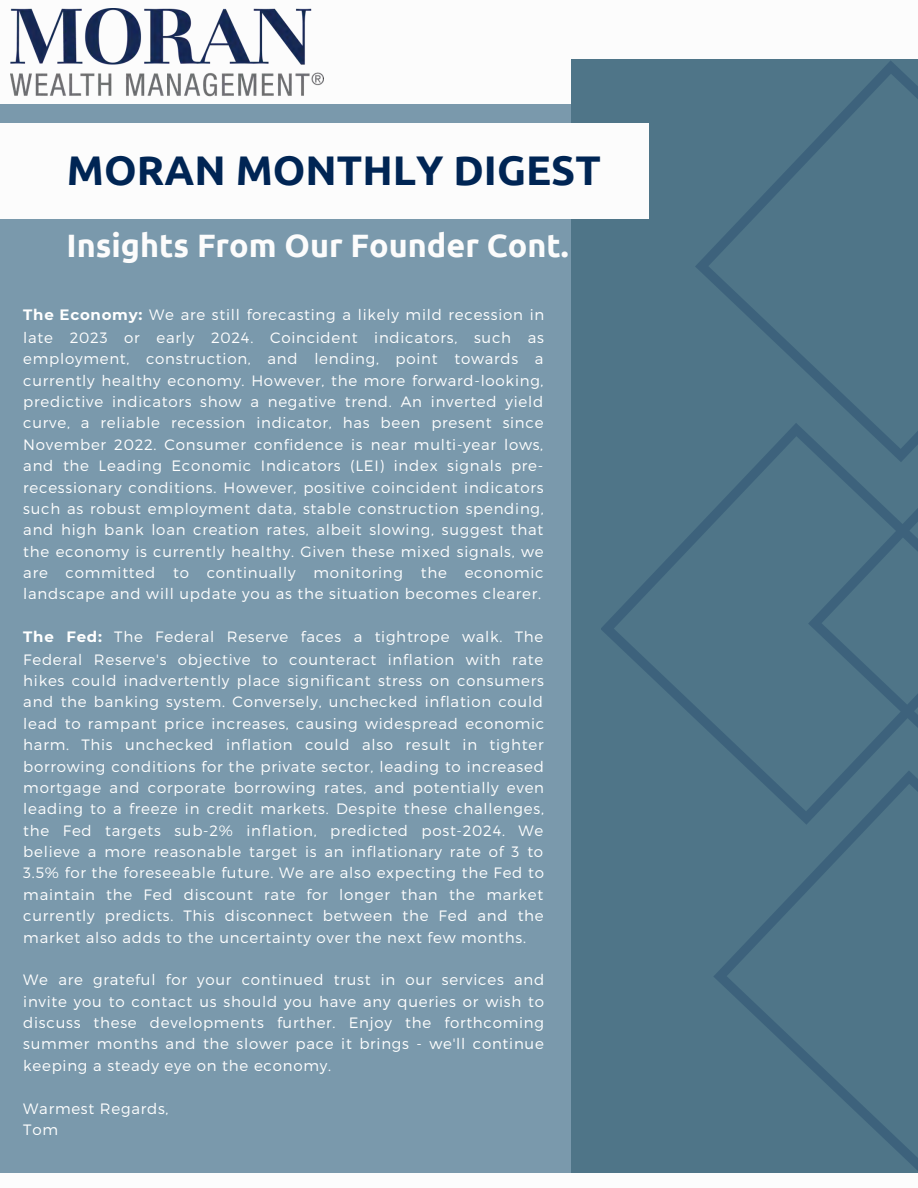
<style>
.page{position:relative;width:918px;height:1188px;background:#fff}
.page>*{position:absolute;margin:0;border:0;box-sizing:border-box;transform-origin:0 0}
.t1{font:700 41.4px "Ubuntu";color:#002554}
.t2{font:700 32.4px "Ubuntu";color:#fcfcfc}
.t3{font:300 15px/21.5px "Montserrat";letter-spacing:.05em;color:#fff;text-align:justify}
.s1{font-weight:700}
</style>
<div class="page">
<div style="left:0;top:104px;width:571px;height:1069px;background:#7a99ac"></div>
<div style="left:571px;top:59px;width:347px;height:1114px;background:#4f7588"></div>
<div style="left:0;top:123px;width:649px;height:96px;background:#fcfcfc"></div>
<svg style="left:695px;top:61px;width:223px;height:351px"></svg>
<svg style="left:714px;top:830px;width:204px;height:341px"></svg>
<svg style="left:601px;top:412px;width:317px;height:418px"></svg>
<img style="left:11px;top:8px;width:312px;height:89px">
<p class="t1" style="left:67px;top:147px;width:535px">MORAN MONTHLY DIGEST</p>
<p class="t2" style="left:67px;top:227px;width:504px">Insights From Our Founder Cont.</p>
<p class="t3" style="left:23px;top:304px;width:522px"><span class="s1">The Economy:</span> We are still forecasting a likely mild recession in late 2023 or early 2024. Coincident indicators, such as employment, construction, and lending, point towards a currently healthy economy. However, the more forward-looking, predictive indicators show a negative trend. An inverted yield curve, a reliable recession indicator, has been present since November 2022. Consumer confidence is near multi-year lows, and the Leading Economic Indicators (LEI) index signals pre&shy;recessionary conditions. However, positive coincident indicators such as robust employment data, stable construction spending, and high bank loan creation rates, albeit slowing, suggest that the economy is currently healthy. Given these mixed signals, we are committed to continually monitoring the economic landscape and will update you as the situation becomes clearer.</p>
<p class="t3" style="left:23px;top:625px;width:522px"><span class="s1">The Fed:</span> The Federal Reserve faces a tightrope walk. The Federal Reserve's objective to counteract inflation with rate hikes could inadvertently place significant stress on consumers and the banking system. Conversely, unchecked inflation could lead to rampant price increases, causing widespread economic harm. This unchecked inflation could also result in tighter borrowing conditions for the private sector, leading to increased mortgage and corporate borrowing rates, and potentially even leading to a freeze in credit markets. Despite these challenges, the Fed targets sub-2% inflation, predicted post-2024. We believe a more reasonable target is an inflationary rate of 3 to 3.5% for the foreseeable future. We are also expecting the Fed to maintain the Fed discount rate for longer than the market currently predicts. This disconnect between the Fed and the market also adds to the uncertainty over the next few months.</p>
<p class="t3" style="left:23px;top:969px;width:522px">We are grateful for your continued trust in our services and invite you to contact us should you have any queries or wish to discuss these developments further. Enjoy the forthcoming summer months and the slower pace it brings - we'll continue keeping a steady eye on the economy.</p>
<p class="t3" style="left:23px;top:1097px;width:147px">Warmest Regards,</p>
<p class="t3" style="left:23px;top:1118px;width:36px">Tom</p>
</div>
